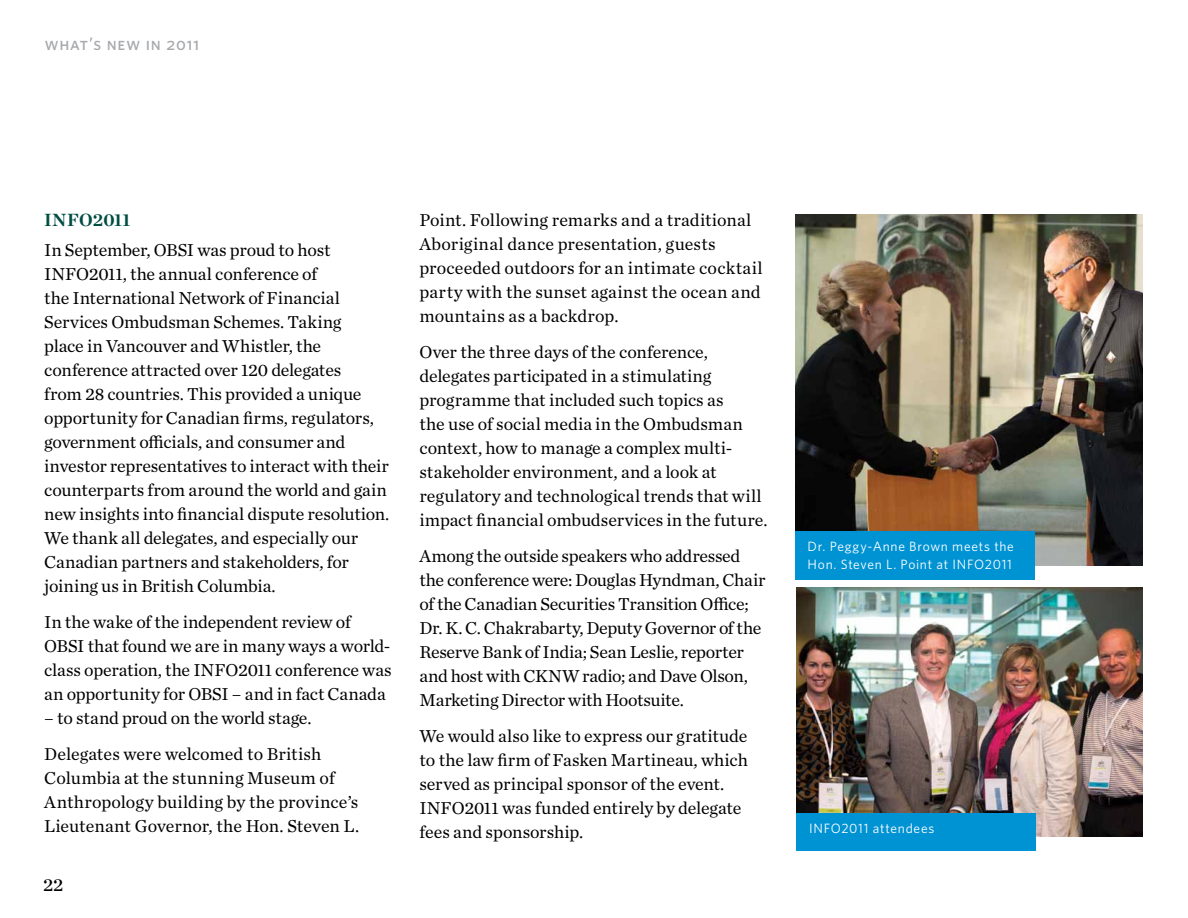
<style>
.page{position:relative;width:1188px;height:918px;background:#fff}
.page>*{position:absolute;margin:0;border:0;box-sizing:border-box;transform-origin:0 0}
.Body_Copy{font:18px/24px "Chronicle Text G1";letter-spacing:-.005em;color:#000}
.t1{font:18px "Whitney HTF Medium SC";letter-spacing:.045em;color:#a7a9ac}
.Subhead_1{font:700 18px "Chronicle Deck";letter-spacing:.015em;color:#004d43}
.t2{font:18px "Chronicle Deck Semi";color:#000}
.t3{font:13.5px/18px "Whitney HTF";letter-spacing:.055em;color:#fff}
</style>
<div class="page">
<img style="left:795px;top:215px;width:348px;height:351px">
<div style="left:795px;top:531px;width:239px;height:49px;background:#0093d4"></div>
<img style="left:796px;top:588px;width:347px;height:249px">
<div style="left:796px;top:813px;width:240px;height:37px;background:#0093d4"></div>
<p class="t1" style="left:45px;top:33px;width:156px">what’s new in 2011</p>
<p class="Subhead_1" style="left:44px;top:206px;width:88px">INFO2011</p>
<p class="Body_Copy" style="left:44px;top:237px;width:347px">In September, OBSI was proud to host INFO2011, the annual conference of<br>the International Network of Financial Services Ombudsman Schemes. Taking<br>place in Vancouver and Whistler, the conference attracted over 120 delegates<br>from 28 countries. This provided a unique opportunity for Canadian firms, regulators, government officials, and consumer and investor representatives to interact with their counterparts from around the world and gain new insights into financial dispute resolution.<br>We thank all delegates, and especially our Canadian partners and stakeholders, for joining us in British Columbia.</p>
<p class="Body_Copy" style="left:44px;top:609px;width:349px">In the wake of the independent review of OBSI that found we are in many ways a world&shy;class operation, the INFO2011 conference was an opportunity for OBSI – and in fact Canada</p>
<p class="Body_Copy" style="left:44px;top:705px;width:269px">– to stand proud on the world stage.</p>
<p class="Body_Copy" style="left:44px;top:741px;width:317px">Delegates were welcomed to British Columbia at the stunning Museum of Anthropology building by the province’s Lieutenant Governor, the Hon. Steven L.</p>
<p class="t2" style="left:43px;top:871px;width:21px">22</p>
<p class="Body_Copy" style="left:419px;top:207px;width:345px">Point. Following remarks and a traditional Aboriginal dance presentation, guests proceeded outdoors for an intimate cocktail party with the sunset against the ocean and mountains as a backdrop.</p>
<p class="Body_Copy" style="left:419px;top:339px;width:350px">Over the three days of the conference, delegates participated in a stimulating programme that included such topics as<br>the use of social media in the Ombudsman context, how to manage a complex multi&shy;stakeholder environment, and a look at regulatory and technological trends that will impact financial ombudservices in the future.</p>
<p class="Body_Copy" style="left:419px;top:543px;width:348px">Among the outside speakers who addressed the conference were: Douglas Hyndman, Chair of the Canadian Securities Transition Office; Dr. K. C. Chakrabarty, Deputy Governor of the Reserve Bank of India; Sean Leslie, reporter and host with CKNW radio; and Dave Olson, Marketing Director with Hootsuite.</p>
<p class="Body_Copy" style="left:419px;top:723px;width:330px">We would also like to express our gratitude to the law firm of Fasken Martineau, which served as principal sponsor of the event.<br>INFO2011 was funded entirely by delegate fees and sponsorship.</p>
<p class="t3" style="left:808px;top:537px;width:208px">Dr. Peggy-Anne Brown meets the<br>Hon. Steven L. Point at INFO2011</p>
<p class="t3" style="left:809px;top:819px;width:127px">INFO2011 attendees</p>
</div>
